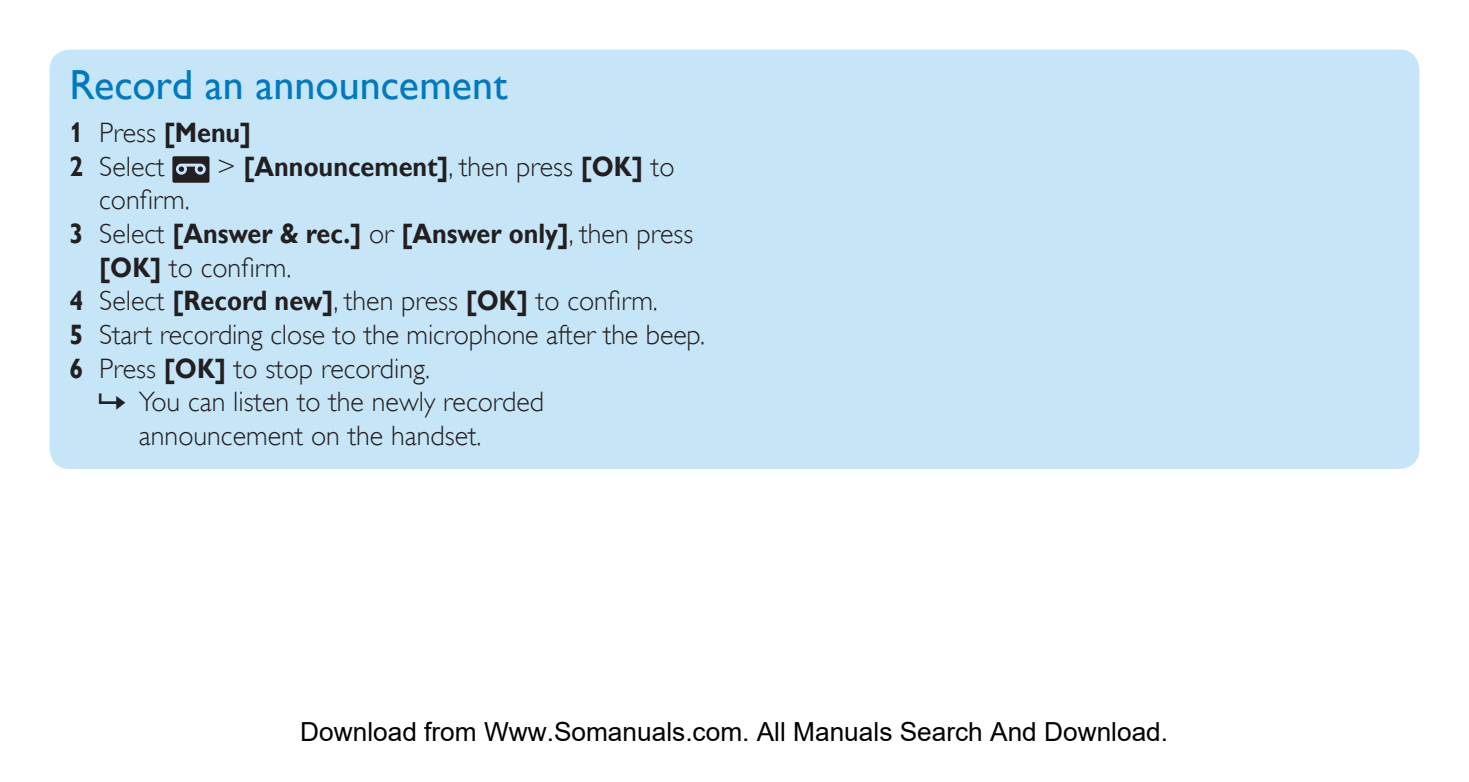
<style>
.page{position:relative;width:1469px;height:782px;background:#fff}
.page>*{position:absolute;margin:0;border:0;box-sizing:border-box;transform-origin:0 0}
.t1{font:42px "Gill Sans Alt One WGL";color:#0079c2}
.t2{font:28px "Gill Sans Alt One WGL Light";color:#231f20}
.t3{font:700 28px "Gill Sans Alt One WGL";color:#231f20;scale:.9 1}
.t4{font:26.25px "Arial";color:#000}
.s1{font-family:"Gill Sans Alt One WGL Light";font-weight:400}
.s2{font-family:"Gill Sans Alt One WGL";font-weight:700}
</style>
<div class="page">
<div style="left:50px;top:50px;width:1369px;height:419px;background:#c6e6f8;border-radius:20px"></div>
<svg style="left:172px;top:156px;width:37px;height:27px"></svg>
<h1 class="t1" style="left:69px;top:55px;width:439px">Record an announcement</h1>
<p class="t3" style="left:69px;top:113px;width:203px">1 <span class="s1">Press</span> [Menu]</p>
<p class="t2" style="left:69px;top:148px;width:97px"><span class="s2">2</span> Select</p>
<p class="t3" style="left:217px;top:147px;width:509px"><span class="s1">&gt;</span> [Announcement]<span class="s1">, then press</span> [OK] <span class="s1">to</span></p>
<p class="t2" style="left:99px;top:181px;width:92px">confirm.</p>
<p class="t3" style="left:69px;top:214px;width:694px">3 <span class="s1">Select</span> [Answer &amp; rec.] <span class="s1">or</span> [Answer only]<span class="s1">, then press</span></p>
<p class="t2" style="left:99px;top:249px;width:194px"><span class="s2">[OK]</span> to confirm.</p>
<p class="t2" style="left:69px;top:282px;width:590px"><span class="s2">4</span> Select <span class="s2">[Record new]</span>, then press <span class="s2">[OK]</span> to confirm.</p>
<p class="t2" style="left:69px;top:316px;width:637px"><span class="s2">5</span> Start recording close to the microphone after the beep.</p>
<p class="t2" style="left:69px;top:349px;width:362px"><span class="s2">6</span> Press <span class="s2">[OK]</span> to stop recording.</p>
<p class="t2" style="left:139px;top:383px;width:407px">You can listen to the newly recorded</p>
<p class="t2" style="left:139px;top:417px;width:344px">announcement on the handset.</p>
<p class="t4" style="left:300px;top:717px;width:869px">Download from Www.Somanuals.com. All Manuals Search And Download.</p>
</div>
